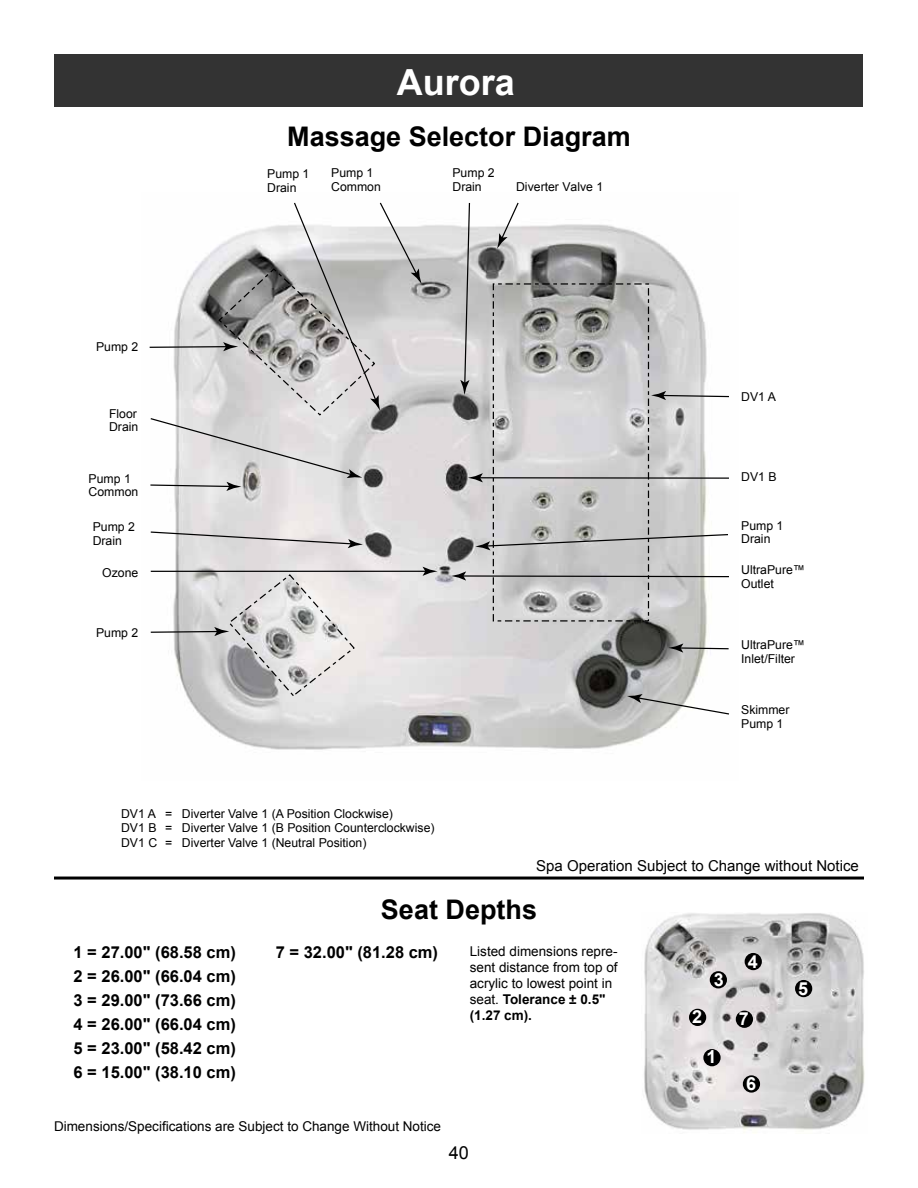
<style>
.page{position:relative;width:918px;height:1188px;background:#fff}
.page>*{position:absolute;margin:0;border:0;box-sizing:border-box;transform-origin:0 0}
.t1{font:700 36px "Arial";color:#fff}
.t2{font:700 27px "Arial";color:#000}
.t3{font:700 18px "Arial";color:#fff}
.t4{font:18px "Arial";color:#000}
.t5{font:700 16.5px/24px "Arial";color:#000;text-align:justify}
.t6{font:15px "Arial";color:#000}
.t7{font:13.5px/16.2px "Arial";color:#000}
.t8{font:12.3px/13.5px "Arial";color:#010101}
.s1{font-weight:700}
</style>
<div class="page">
<div style="left:55px;top:55px;width:808px;height:52px;background:#333"></div>
<hr style="left:54px;top:877px;width:810px;height:3px;background:#000">
<img style="left:150px;top:224px;width:557px;height:526px">
<div style="left:493px;top:283px;width:156px;height:339px;border:1px dashed #010101"></div>
<svg style="left:497px;top:202px;width:23px;height:47px"></svg>
<svg style="left:150px;top:531px;width:213px;height:17px;background:#d2cfcf"></svg>
<svg style="left:460px;top:203px;width:11px;height:192px;background:#bcbbbb"></svg>
<svg style="left:150px;top:573px;width:206px;height:124px"></svg>
<svg style="left:627px;top:694px;width:102px;height:21px"></svg>
<svg style="left:668px;top:644px;width:61px;height:9px"></svg>
<svg style="left:651px;top:391px;width:78px;height:9px"></svg>
<hr style="left:478px;top:477px;width:251px;height:2px;background:#010101">
<svg style="left:468px;top:473px;width:15px;height:9px"></svg>
<hr style="left:151px;top:571px;width:277px;height:1px;background:#010101">
<svg style="left:423px;top:567px;width:15px;height:9px"></svg>
<svg style="left:451px;top:571px;width:278px;height:10px;background:#b0b0b0"></svg>
<svg style="left:475px;top:533px;width:253px;height:17px;background:#bbb"></svg>
<svg style="left:149px;top:202px;width:273px;height:289px"></svg>
<img style="left:644px;top:913px;width:221px;height:217px">
<div style="left:703px;top:1049px;width:18px;height:17px;background:#000;border-radius:50%"></div>
<div style="left:689px;top:1009px;width:17px;height:17px;background:#000;border-radius:50%"></div>
<div style="left:710px;top:971px;width:17px;height:17px;background:#000;border-radius:50%"></div>
<div style="left:745px;top:953px;width:17px;height:17px;background:#000;border-radius:50%"></div>
<div style="left:795px;top:980px;width:17px;height:17px;background:#000;border-radius:50%"></div>
<div style="left:743px;top:1075px;width:17px;height:18px;background:#000;border-radius:50%"></div>
<div style="left:736px;top:1011px;width:17px;height:17px;background:#000;border-radius:50%"></div>
<h1 class="t1" style="left:397px;top:58px;width:120px">Aurora</h1>
<h2 class="t2" style="left:287px;top:118px;width:345px">Massage Selector Diagram</h2>
<p class="t8" style="left:267px;top:167px;width:44px">Pump 1<br>Drain</p>
<p class="t8" style="left:331px;top:166px;width:51px">Pump 1<br>Common</p>
<p class="t8" style="left:452px;top:166px;width:44px">Pump 2<br>Drain</p>
<p class="t8" style="left:516px;top:180px;width:89px">Diverter Valve 1</p>
<p class="t8" style="left:96px;top:340px;width:44px">Pump 2</p>
<p class="t8" style="left:109px;top:407px;width:31px">Floor<br>Drain</p>
<p class="t8" style="left:89px;top:472px;width:51px">Pump 1<br>Common</p>
<p class="t8" style="left:93px;top:520px;width:44px">Pump 2<br>Drain</p>
<p class="t8" style="left:102px;top:566px;width:38px">Ozone</p>
<p class="t8" style="left:96px;top:626px;width:44px">Pump 2</p>
<p class="t8" style="left:121px;top:806px;width:315px;line-height:14.7px">DV1 A = Diverter Valve 1 (A Position Clockwise)<br>DV1 B = Diverter Valve 1 (B Position Counterclockwise)<br>DV1 C = Diverter Valve 1 (Neutral Position)</p>
<p class="t8" style="left:741px;top:390px;width:36px">DV1 A</p>
<p class="t8" style="left:741px;top:470px;width:37px">DV1 B</p>
<p class="t8" style="left:741px;top:519px;width:44px">Pump 1<br>Drain</p>
<p class="t8" style="left:741px;top:564px;width:66px">UltraPure™<br>Outlet</p>
<p class="t8" style="left:741px;top:638px;width:66px">UltraPure™<br>Inlet/Filter</p>
<p class="t8" style="left:741px;top:703px;width:50px">Skimmer<br>Pump 1</p>
<p class="t6" style="left:536px;top:856px;width:324px">Spa Operation Subject to Change without Notice</p>
<h2 class="t2" style="left:381px;top:891px;width:158px">Seat Depths</h2>
<h3 class="t5" style="left:74px;top:941px;width:164px">1 = 27.00" (68.58 cm)</h3>
<h3 class="t5" style="left:276px;top:941px;width:164px">7 = 32.00" (81.28 cm)</h3>
<p class="t7" style="left:470px;top:943px;width:149px">Listed dimensions repre&shy;sent distance from top of acrylic to lowest point in seat. <span class="s1">Tolerance ± 0.5" (1.27 cm).</span></p>
<h3 class="t5" style="left:74px;top:965px;width:164px">2 = 26.00" (66.04 cm)<br>3 = 29.00" (73.66 cm)<br>4 = 26.00" (66.04 cm)<br>5 = 23.00" (58.42 cm)<br>6 = 15.00" (38.10 cm)</h3>
<p class="t7" style="left:54px;top:1118px;width:389px">Dimensions/Specifications are Subject to Change Without Notice</p>
<h3 class="t4" style="left:449px;top:1140px;width:22px">40</h3>
<h3 class="t3" style="left:692px;top:1005px;width:12px">2</h3>
<h3 class="t3" style="left:714px;top:968px;width:12px">3</h3>
<h3 class="t3" style="left:707px;top:1045px;width:12px">1</h3>
<h3 class="t3" style="left:748px;top:950px;width:12px">4</h3>
<h3 class="t3" style="left:739px;top:1007px;width:12px">7</h3>
<h3 class="t3" style="left:746px;top:1072px;width:12px">6</h3>
<h3 class="t3" style="left:798px;top:977px;width:12px">5</h3>
</div>
